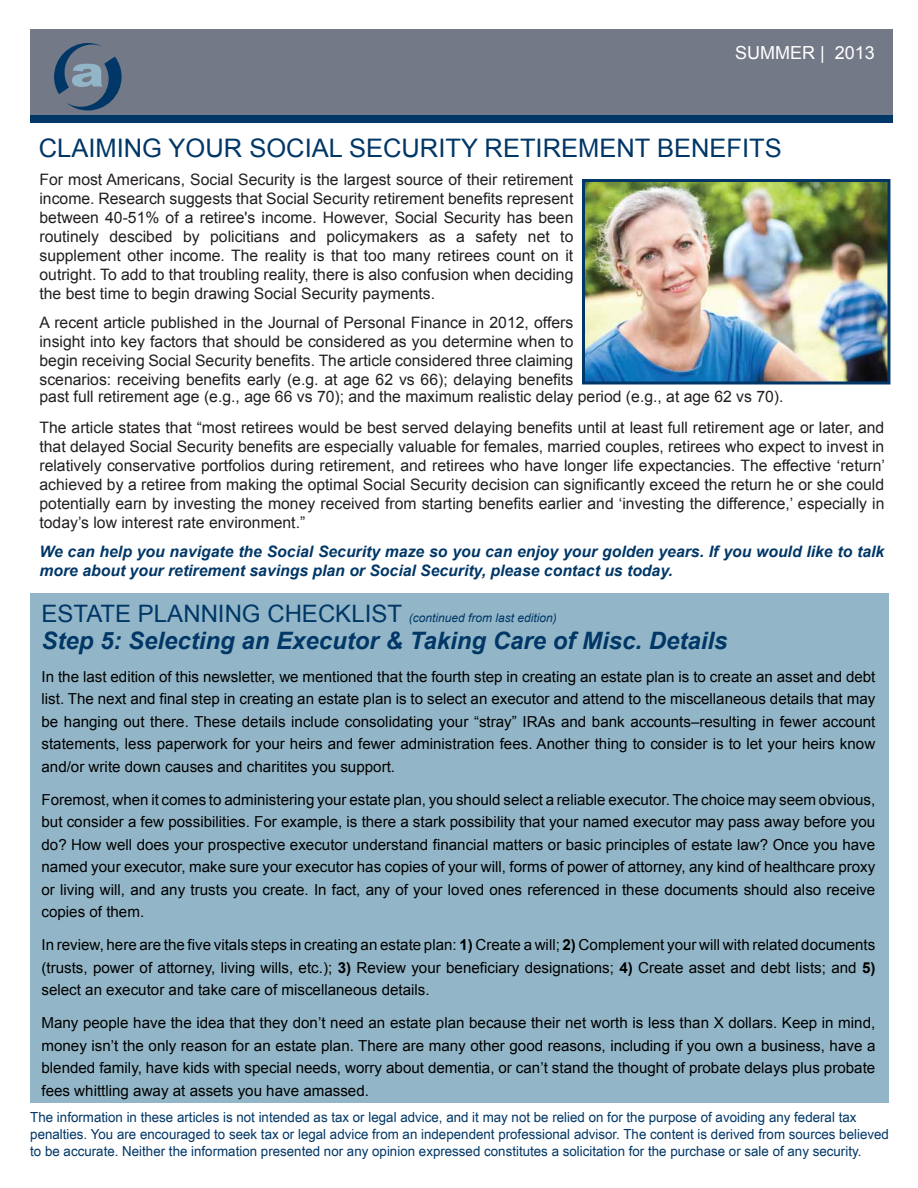
<style>
.page{position:relative;width:918px;height:1188px;background:#fff}
.page>*{position:absolute;margin:0;border:0;box-sizing:border-box;transform-origin:0 0}
.t1{font:25.5px "Arial";color:#003767}
.t2{font:italic 700 24px "Arial";color:#003767}
.t3{font:18px "Arial";color:#fff}
.t4{font:15.75px/18.9px "Arial";color:#231f20;text-align:justify}
.t5{font:italic 700 15.75px/18.9px "Arial";color:#003767}
.t6{font:15.15px/22.5px "Arial";color:#000;text-align:justify}
.t7{font:13.95px/16.6px "Arial Narrow";color:#003767;scale:1.17 1}
.t8{font:italic 12px "Arial";color:#003767}
.s1{font-style:normal;font-size:24px}
.s2{font-weight:700}
</style>
<div class="page">
<div style="left:30px;top:29px;width:863px;height:90px;background:#737987"></div>
<svg style="left:54px;top:43px;width:68px;height:68px"></svg>
<img style="left:586px;top:183px;width:300px;height:197px">
<div style="left:30px;top:593px;width:859px;height:510px;background:#92b6c7"></div>
<div style="left:582px;top:179px;width:308px;height:205px;border:3px solid #003767"></div>
<div style="left:30px;top:116px;width:863px;height:7px;background:#003767"></div>
<p class="t3" style="left:735px;top:41px;width:141px">SUMMER | 2013</p>
<p class="t1" style="left:39px;top:131px;width:744px">CLAIMING YOUR SOCIAL SECURITY RETIREMENT BENEFITS</p>
<p class="t4" style="left:40px;top:170px;width:535px">For most Americans, Social Security is the largest source of their retirement income. Research suggests that Social Security retirement benefits represent between 40-51% of a retiree's income. However, Social Security has been routinely descibed by policitians and policymakers as a safety net to supplement other income. The reality is that too many retirees count on it outright. To add to that troubling reality, there is also confusion when deciding the best time to begin drawing Social Security payments.</p>
<p class="t4" style="left:40px;top:313px;width:746px;text-align:left">A recent article published in the Journal of Personal Finance in 2012, offers<br>insight into key factors that should be considered as you determine when to<br>begin receiving Social Security benefits. The article considered three claiming<br>scenarios: receiving benefits early (e.g. at age 62 vs 66); delaying benefits<br>past full retirement age (e.g., age 66 vs 70); and the maximum realistic delay period (e.g., at age 62 vs 70).</p>
<p class="t4" style="left:40px;top:419px;width:847px">The article states that “most retirees would be best served delaying benefits until at least full retirement age or later, and that delayed Social Security benefits are especially valuable for females, married couples, retirees who expect to invest in relatively conservative portfolios during retirement, and retirees who have longer life expectancies. The effective ‘return’ achieved by a retiree from making the optimal Social Security decision can significantly exceed the return he or she could potentially earn by investing the money received from starting benefits earlier and ‘investing the difference,’ especially in today’s low interest rate environment.”</p>
<p class="t5" style="left:40px;top:543px;width:846px">We can help you navigate the Social Security maze so you can enjoy your golden years. If you would like to talk more about your retirement savings plan or Social Security, please contact us today.</p>
<p class="t8" style="left:41px;top:610px;width:517px"><span class="s1">ESTATE PLANNING CHECKLIST</span> (continued from last edition)</p>
<p class="t2" style="left:41px;top:625px;width:687px">Step 5: Selecting an Executor &amp; Taking Care of Misc. Details</p>
<p class="t6" style="left:41px;top:666px;width:836px">In the last edition of this newsletter, we mentioned that the fourth step in creating an estate plan is to create an asset and debt list. The next and final step in creating an estate plan is to select an executor and attend to the miscellaneous details that may be hanging out there. These details include consolidating your “stray” IRAs and bank accounts–resulting in fewer account statements, less paperwork for your heirs and fewer administration fees. Another thing to consider is to let your heirs know and/or write down causes and charitites you support.</p>
<p class="t6" style="left:41px;top:789px;width:835px">Foremost, when it comes to administering your estate plan, you should select a reliable executor. The choice may seem obvious, but consider a few possibilities. For example, is there a stark possibility that your named executor may pass away before you do? How well does your prospective executor understand financial matters or basic principles of estate law? Once you have named your executor, make sure your executor has copies of your will, forms of power of attorney, any kind of healthcare proxy or living will, and any trusts you create. In fact, any of your loved ones referenced in these documents should also receive copies of them.</p>
<p class="t6" style="left:41px;top:934px;width:835px">In review, here are the five vitals steps in creating an estate plan: <span class="s2">1)</span> Create a will; <span class="s2">2)</span> Complement your will with related documents (trusts, power of attorney, living wills, etc.); <span class="s2">3)</span> Review your beneficiary designations; <span class="s2">4)</span> Create asset and debt lists; and <span class="s2">5) </span>select an executor and take care of miscellaneous details.</p>
<p class="t6" style="left:41px;top:1012px;width:835px">Many people have the idea that they don’t need an estate plan because their net worth is less than X dollars. Keep in mind, money isn’t the only reason for an estate plan. There are many other good reasons, including if you own a business, have a blended family, have kids with special needs, worry about dementia, or can’t stand the thought of probate delays plus probate fees whittling away at assets you have amassed.</p>
<p class="t7" style="left:30px;top:1109px;width:735px">The information in these articles is not intended as tax or legal advice, and it may not be relied on for the purpose of avoiding any federal tax penalties. You are encouraged to seek tax or legal advice from an independent professional advisor. The content is derived from sources believed to be accurate. Neither the information presented nor any opinion expressed constitutes a solicitation for the purchase or sale of any security.</p>
</div>
